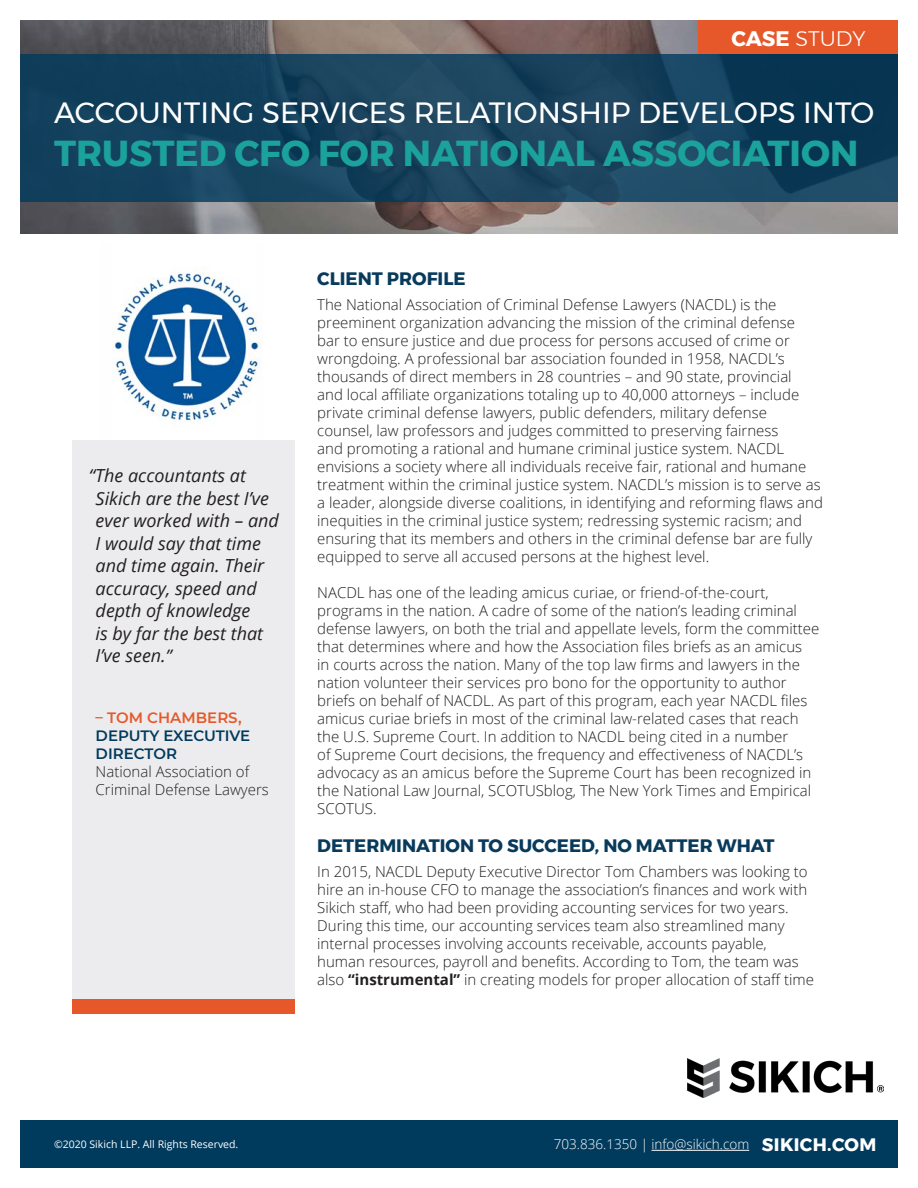
<style>
.page{position:relative;width:918px;height:1188px;background:#fff}
.page>*{position:absolute;margin:0;border:0;box-sizing:border-box;transform-origin:0 0}
.Title_White{font:700 36px "Montserrat";color:#1ca29c}
.Title_White-2{font:29.25px "Montserrat";color:#fff}
.Service_Area_Name{font:300 21px "Montserrat";color:#fff}
.Main_Body_Text{font:italic 18px/22.5px "Open Sans";color:#231f20}
.Main_Body_Text-2{font:700 18px "Montserrat";color:#083a5c}
.Main_Body_Subhead{font:700 18px "Montserrat";color:#083a5c}
.t1{font:700 18px "Montserrat";letter-spacing:.02em;color:#fff}
.Main_Body_Text-3{font:300 15px/18px "Open Sans";color:#231f20}
.Main_Body_Text-4{font:600 15px/18px "Montserrat";color:#003a5d}
.t2{font:300 13.5px "Open Sans";color:#fff}
.t3{font:10.5px "Open Sans";color:#fff}
.s1{font-weight:700}
.s2{font-size:17.25px}
.s3{color:#e65829}
</style>
<div class="page">
<img style="left:91px;top:269px;width:184px;height:172px">
<div style="left:72px;top:999px;width:222px;height:15px;background:#e65829"></div>
<div style="left:72px;top:441px;width:222px;height:558px;background:#ececee"></div>
<img style="left:20px;top:20px;width:878px;height:213px">
<svg style="left:20px;top:54px;width:878px;height:147px;background:#15415d"></svg>
<div style="left:699px;top:20px;width:199px;height:34px;background:#e65829"></div>
<div style="left:20px;top:1120px;width:878px;height:48px;background:#003a5d"></div>
<img style="left:688px;top:1058px;width:195px;height:39px">
<hr style="left:652px;top:1150px;width:97px;height:1px;background:#fff">
<p class="Service_Area_Name" style="left:731px;top:23px;width:136px"><span class="s1">CASE</span> STUDY</p>
<p class="Title_White-2" style="left:54px;top:90px;width:822px">ACCOUNTING SERVICES RELATIONSHIP DEVELOPS INTO</p>
<p class="Title_White" style="left:54px;top:124px;width:806px">TRUSTED CFO FOR NATIONAL ASSOCIATION</p>
<p class="Main_Body_Text" style="left:96px;top:464px;width:185px;text-indent:-7px">“The accountants at<br>Sikich are the best I’ve ever worked with – and<br>I would say that time and time again. Their accuracy, speed and depth of knowledge<br>is by far the best that<br>I’ve seen.<span class="s2">”</span></p>
<p class="Main_Body_Text-4" style="left:96px;top:708px;width:156px"><span class="s3">– TOM CHAMBERS,<br></span>DEPUTY EXECUTIVE<br>DIRECTOR</p>
<p class="Main_Body_Text-3" style="left:96px;top:762px;width:175px">National Association of<br>Criminal Defense Lawyers</p>
<p class="Main_Body_Subhead" style="left:317px;top:264px;width:150px">CLIENT PROFILE</p>
<p class="Main_Body_Text-3" style="left:317px;top:295px;width:507px">The National Association of Criminal Defense Lawyers (NACDL) is the preeminent organization advancing the mission of the criminal defense<br>bar to ensure justice and due process for persons accused of crime or wrongdoing. A professional bar association founded in 1958, NACDL’s thousands of direct members in 28 countries – and 90 state, provincial<br>and local affiliate organizations totaling up to 40,000 attorneys – include private criminal defense lawyers, public defenders, military defense counsel, law professors and judges committed to preserving fairness<br>and promoting a rational and humane criminal justice system. NACDL envisions a society where all individuals receive fair, rational and humane treatment within the criminal justice system. NACDL’s mission is to serve as a leader, alongside diverse coalitions, in identifying and reforming flaws and inequities in the criminal justice system; redressing systemic racism; and ensuring that its members and others in the criminal defense bar are fully equipped to serve all accused persons at the highest level.</p>
<p class="Main_Body_Text-3" style="left:317px;top:583px;width:504px">NACDL has one of the leading amicus curiae, or friend-of-the-court, programs in the nation. A cadre of some of the nation’s leading criminal defense lawyers, on both the trial and appellate levels, form the committee that determines where and how the Association files briefs as an amicus<br>in courts across the nation. Many of the top law firms and lawyers in the nation volunteer their services pro bono for the opportunity to author briefs on behalf of NACDL. As part of this program, each year NACDL files amicus curiae briefs in most of the criminal law-related cases that reach the U.S. Supreme Court. In addition to NACDL being cited in a number<br>of Supreme Court decisions, the frequency and effectiveness of NACDL’s advocacy as an amicus before the Supreme Court has been recognized in the National Law Journal, SCOTUSblog, The New York Times and Empirical SCOTUS.</p>
<p class="Main_Body_Text-2" style="left:317px;top:831px;width:459px">DETERMINATION TO SUCCEED, NO MATTER WHAT</p>
<p class="Main_Body_Text-3" style="left:317px;top:862px;width:498px">In 2015, NACDL Deputy Executive Director Tom Chambers was looking to hire an in-house CFO to manage the association’s finances and work with Sikich staff, who had been providing accounting services for two years.<br>During this time, our accounting services team also streamlined many internal processes involving accounts receivable, accounts payable, human resources, payroll and benefits. According to Tom, the team was also <span class="s1">“instrumental”</span> in creating models for proper allocation of staff time</p>
<p class="t3" style="left:54px;top:1137px;width:186px">©2020 Sikich LLP. All Rights Reserved.</p>
<p class="t2" style="left:554px;top:1135px;width:197px">703.836.1350 | info@sikich.com</p>
<p class="t1" style="left:762px;top:1130px;width:116px">SIKICH.COM</p>
</div>
